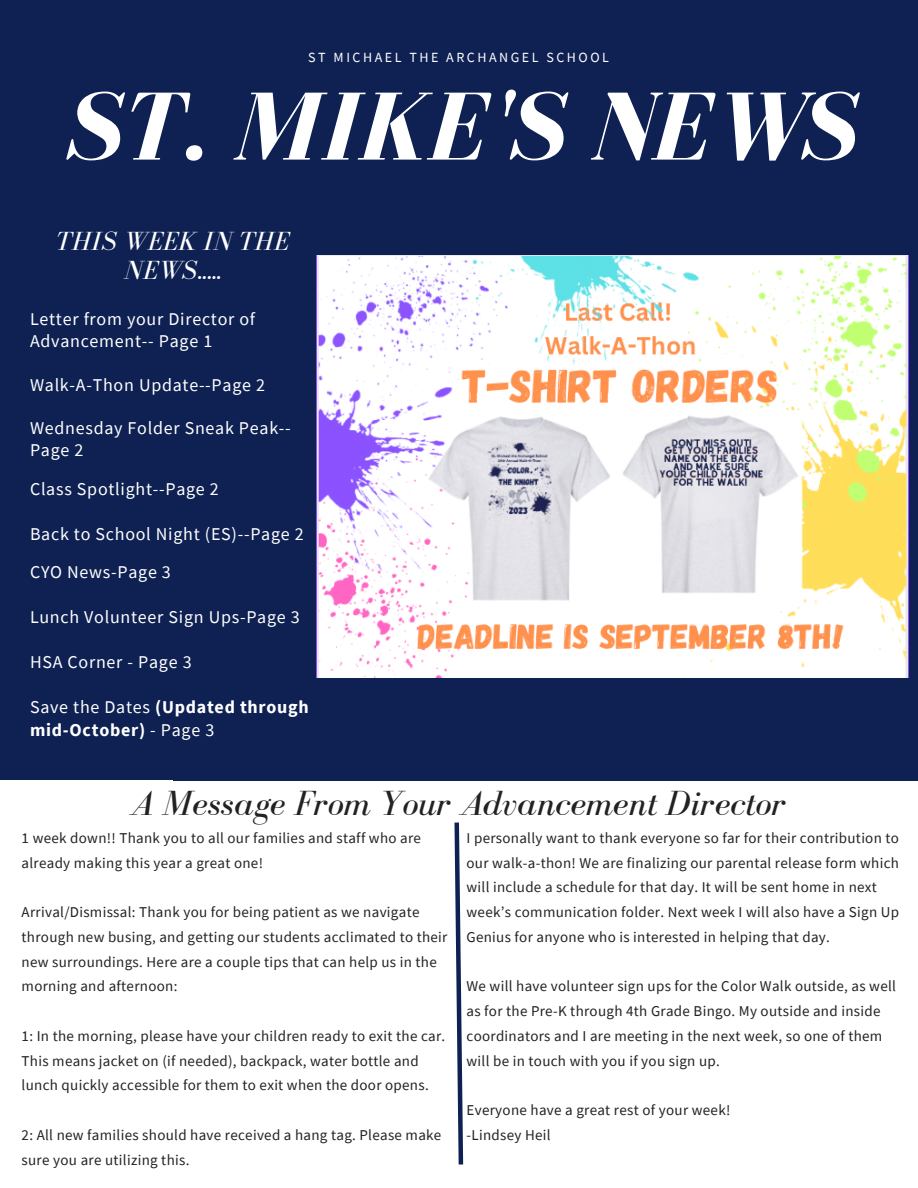
<style>
.page{position:relative;width:918px;height:1188px;background:#fff}
.page>*{position:absolute;margin:0;border:0;box-sizing:border-box;transform-origin:0 0}
.t1{font:italic 700 99.6px "Bodoni FLF";color:#fff}
.t2{font:italic 36px "Bodoni FLF";color:#222}
.t3{font:italic 27px/29.2px "Bodoni FLF";color:#fff;text-align:center}
.t4{font:18px/22.5px "Source Sans Pro";letter-spacing:.04em;color:#fff}
.t5{font:700 18px/22.5px "Source Sans Pro";letter-spacing:.04em;color:#fff}
.t6{font:15px/24.8px "Source Sans Pro";letter-spacing:.02em;color:#222}
.t7{font:13.95px "Source Sans Pro";letter-spacing:.18em;color:#fff}
.s1{font-weight:400}
</style>
<div class="page">
<div style="left:180px;top:212px;width:738px;height:346px;background:#0e2152"></div>
<div style="left:173px;top:434px;width:745px;height:346px;background:#0e2152"></div>
<div style="left:0;top:41px;width:326px;height:739px;background:#0e2152"></div>
<div style="left:0;top:0;width:918px;height:218px;background:#0e2152"></div>
<svg style="left:454px;top:822px;width:10px;height:343px"></svg>
<img style="left:317px;top:256px;width:592px;height:421px">
<p class="t7" style="left:308px;top:48px;width:302px">ST MICHAEL THE ARCHANGEL SCHOOL</p>
<p class="t1" style="left:64px;top:74px;width:792px">ST. MIKE'S NEWS</p>
<p class="t3" style="left:56px;top:226px;width:235px">THIS WEEK IN THE<br>NEWS.....</p>
<p class="t4" style="left:30px;top:307px;width:227px">Letter from your Director of<br>Advancement-- Page 1</p>
<p class="t4" style="left:30px;top:373px;width:237px">Walk-A-Thon Update--Page 2</p>
<p class="t4" style="left:30px;top:416px;width:262px">Wednesday Folder Sneak Peak--<br>Page 2</p>
<p class="t4" style="left:30px;top:477px;width:190px">Class Spotlight--Page 2</p>
<p class="t4" style="left:30px;top:522px;width:275px">Back to School Night (ES)--Page 2</p>
<p class="t4" style="left:30px;top:560px;width:142px">CYO News-Page 3</p>
<p class="t4" style="left:30px;top:605px;width:271px">Lunch Volunteer Sign Ups-Page 3</p>
<p class="t4" style="left:30px;top:650px;width:163px">HSA Corner - Page 3</p>
<p class="t5" style="left:30px;top:695px;width:280px"><span class="s1">Save the Dates</span> (Updated through mid-October) <span class="s1">- Page 3</span></p>
<p class="t2" style="left:131px;top:784px;width:657px">A Message From Your Advancement Director</p>
<p class="t6" style="left:22px;top:825px;width:401px">1 week down!! Thank you to all our families and staff who are already making this year a great one!</p>
<p class="t6" style="left:22px;top:899px;width:427px">Arrival/Dismissal: Thank you for being patient as we navigate through new busing, and getting our students acclimated to their new surroundings. Here are a couple tips that can help us in the morning and afternoon:</p>
<p class="t6" style="left:22px;top:1023px;width:425px">1: In the morning, please have your children ready to exit the car.<br>This means jacket on (if needed), backpack, water bottle and lunch quickly accessible for them to exit when the door opens.</p>
<p class="t6" style="left:22px;top:1122px;width:421px">2: All new families should have received a hang tag. Please make</p>
<p class="t6" style="left:22px;top:1147px;width:169px">sure you are utilizing this.</p>
<p class="t6" style="left:467px;top:825px;width:434px">I personally want to thank everyone so far for their contribution to our walk-a-thon! We are finalizing our parental release form which will include a schedule for that day. It will be sent home in next week’s communication folder. Next week I will also have a Sign Up Genius for anyone who is interested in helping that day.</p>
<p class="t6" style="left:467px;top:974px;width:431px">We will have volunteer sign ups for the Color Walk outside, as well as for the Pre-K through 4th Grade Bingo. My outside and inside coordinators and I are meeting in the next week, so one of them will be in touch with you if you sign up.</p>
<p class="t6" style="left:467px;top:1097px;width:265px">Everyone have a great rest of your week!</p>
<p class="t6" style="left:467px;top:1122px;width:86px">-Lindsey Heil</p>
</div>
